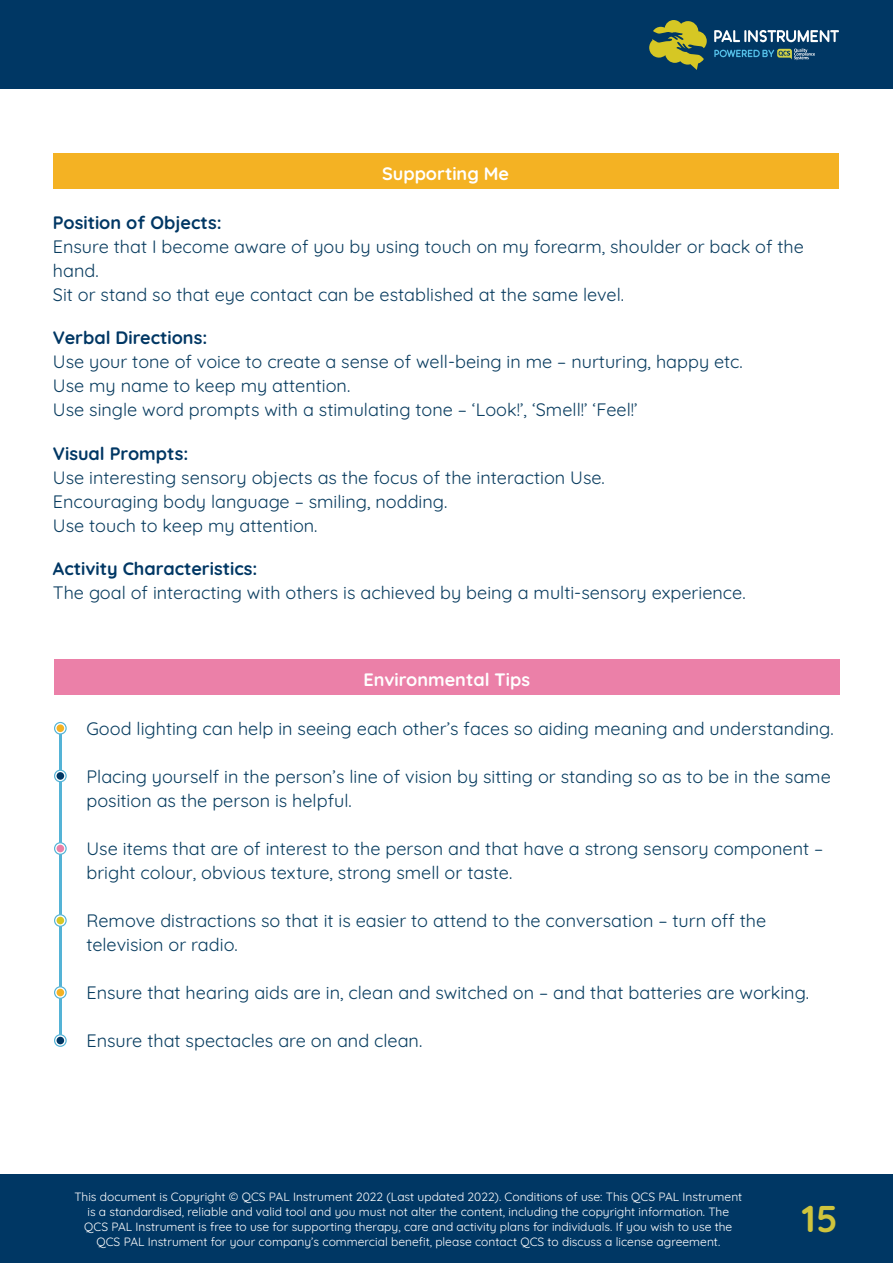
<style>
.page{position:relative;width:893px;height:1263px;background:#fff}
.page>*{position:absolute;margin:0;border:0;box-sizing:border-box;transform-origin:0 0}
.t1{font:300 37.5px "Quicksand";color:#cfc43d}
.t2{font:300 18px/24px "Quicksand";color:#083d60}
.t3{font:300 18px/24px "Quicksand";color:#0a3d60}
.t4{font:300 18px "Quicksand";color:#003764}
.t5{font:300 18px "Quicksand";color:#fff}
.t6{font:300 12px/15px "Quicksand";color:#fff;text-align:center}
</style>
<div class="page">
<div style="left:0;top:0;width:893px;height:89px;background:#003764"></div>
<div style="left:0;top:1174px;width:893px;height:89px;background:#003764"></div>
<svg style="left:649px;top:20px;width:190px;height:50px"></svg>
<div style="left:53px;top:154px;width:785px;height:35px;background:#f4b223"></div>
<div style="left:54px;top:659px;width:785px;height:35px;background:#eb80a8"></div>
<hr style="left:59px;top:732px;width:2px;height:306px;background:#54b3d6">
<svg style="left:55px;top:722px;width:11px;height:12px"></svg>
<div style="left:54px;top:722px;width:13px;height:13px;border:1px solid #54b3d6;border-radius:50%"></div>
<div style="left:57px;top:724px;width:7px;height:8px;background:#f4b223;border-radius:50%"></div>
<svg style="left:55px;top:843px;width:11px;height:11px"></svg>
<div style="left:54px;top:842px;width:13px;height:13px;border:1px solid #54b3d6;border-radius:50%"></div>
<div style="left:57px;top:845px;width:7px;height:7px;background:#eb80a8;border-radius:50%"></div>
<svg style="left:55px;top:770px;width:11px;height:12px"></svg>
<div style="left:54px;top:770px;width:13px;height:12px;border:1px solid #54b3d6;border-radius:50%"></div>
<div style="left:57px;top:772px;width:7px;height:8px;background:#003764;border-radius:50%"></div>
<svg style="left:55px;top:915px;width:11px;height:11px"></svg>
<div style="left:54px;top:914px;width:13px;height:13px;border:1px solid #54b3d6;border-radius:50%"></div>
<div style="left:57px;top:917px;width:7px;height:7px;background:#d7c724;border-radius:50%"></div>
<svg style="left:55px;top:987px;width:11px;height:11px"></svg>
<div style="left:54px;top:986px;width:13px;height:13px;border:1px solid #54b3d6;border-radius:50%"></div>
<div style="left:57px;top:989px;width:7px;height:7px;background:#f4b223;border-radius:50%"></div>
<svg style="left:55px;top:1035px;width:11px;height:11px"></svg>
<div style="left:54px;top:1034px;width:13px;height:13px;border:1px solid #54b3d6;border-radius:50%"></div>
<div style="left:57px;top:1037px;width:7px;height:7px;background:#003764;border-radius:50%"></div>
<p class="t5" style="left:382px;top:160px;width:129px">Supporting Me</p>
<p class="t4" style="left:53px;top:209px;width:170px">Position of Objects:</p>
<p class="t3" style="left:53px;top:233px;width:753px">Ensure that I become aware of you by using touch on my forearm, shoulder or back of the hand.<br>Sit or stand so that eye contact can be established at the same level.</p>
<p class="t4" style="left:53px;top:324px;width:156px">Verbal Directions:</p>
<p class="t3" style="left:53px;top:348px;width:691px">Use your tone of voice to create a sense of well-being in me – nurturing, happy etc.<br>Use my name to keep my attention.<br>Use single word prompts with a stimulating tone – ‘Look!’, ‘Smell!’ ‘Feel!’</p>
<p class="t4" style="left:53px;top:439px;width:137px">Visual Prompts:</p>
<p class="t3" style="left:53px;top:463px;width:553px">Use interesting sensory objects as the focus of the interaction Use.<br>Encouraging body language – smiling, nodding.<br>Use touch to keep my attention.</p>
<p class="t4" style="left:53px;top:554px;width:206px">Activity Characteristics:</p>
<p class="t3" style="left:53px;top:579px;width:694px">The goal of interacting with others is achieved by being a multi-sensory experience.</p>
<p class="t5" style="left:363px;top:665px;width:168px">Environmental Tips</p>
<p class="t2" style="left:86px;top:715px;width:749px">Good lighting can help in seeing each other’s faces so aiding meaning and understanding.</p>
<p class="t2" style="left:86px;top:763px;width:746px">Placing yourself in the person’s line of vision by sitting or standing so as to be in the same position as the person is helpful.</p>
<p class="t2" style="left:86px;top:835px;width:738px">Use items that are of interest to the person and that have a strong sensory component – bright colour, obvious texture, strong smell or taste.</p>
<p class="t2" style="left:86px;top:907px;width:681px">Remove distractions so that it is easier to attend to the conversation – turn off the television or radio.</p>
<p class="t2" style="left:86px;top:979px;width:724px">Ensure that hearing aids are in, clean and switched on – and that batteries are working.</p>
<p class="t2" style="left:86px;top:1027px;width:337px">Ensure that spectacles are on and clean.</p>
<p class="t6" style="left:74px;top:1187px;width:669px">This document is Copyright © QCS PAL Instrument 2022 (Last updated 2022). Conditions of use: This QCS PAL Instrument is a standardised, reliable and valid tool and you must not alter the content, including the copyright information. The QCS PAL Instrument is free to use for supporting therapy, care and activity plans for individuals. If you wish to use the QCS PAL Instrument for your company’s commercial benefit, please contact QCS to discuss a license agreement.</p>
<h1 class="t1" style="left:802px;top:1190px;width:38px">15</h1>
</div>
